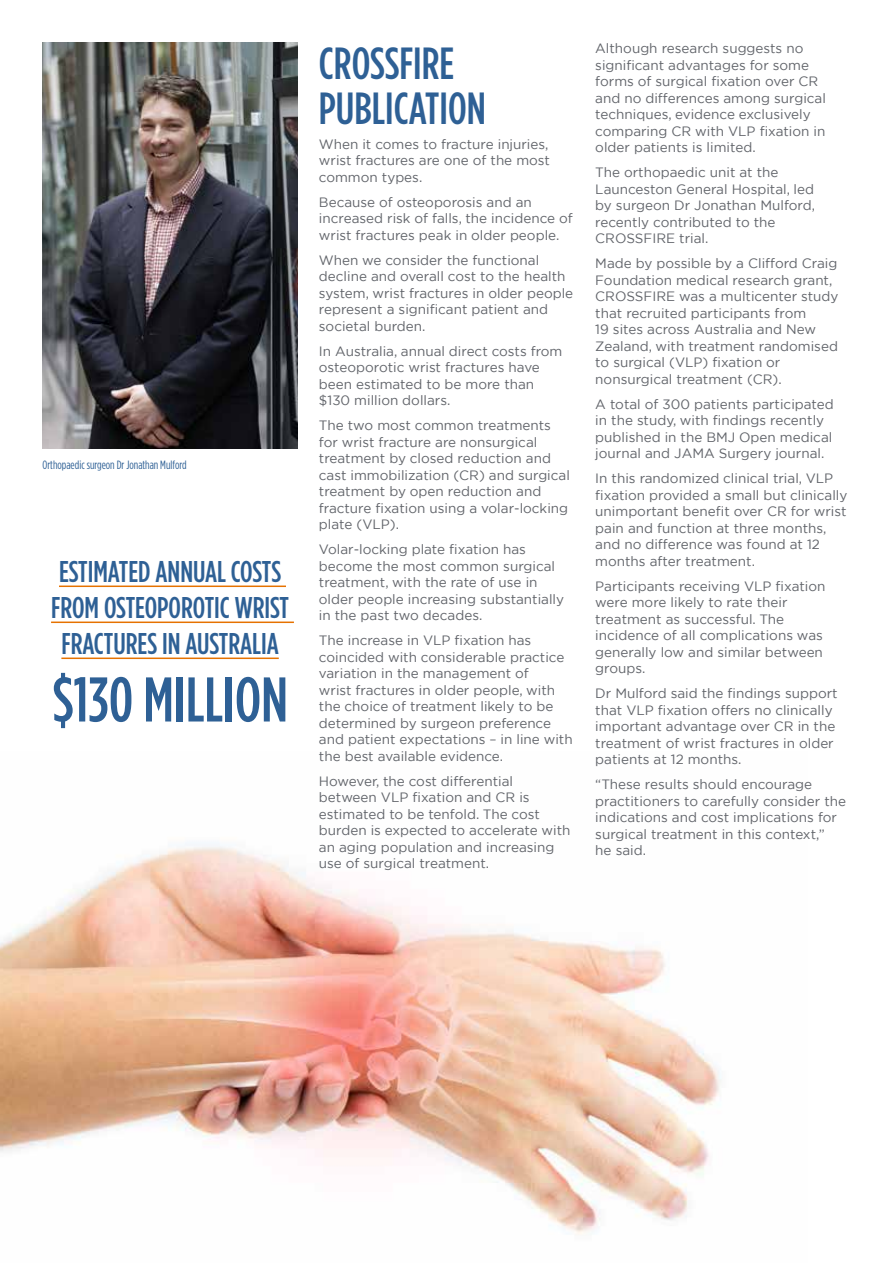
<style>
.page{position:relative;width:893px;height:1263px;background:#fff}
.page>*{position:absolute;margin:0;border:0;box-sizing:border-box;transform-origin:0 0}
.t1{font:500 63px "Gotham Condensed";color:#2e6095}
.t2{font:500 45px/45px "Gotham Condensed";color:#2e6095}
.t3{font:500 30px/36px "Gotham Condensed";color:#2e6095;text-align:center}
.t4{font:13.5px/16.5px "Gotham";color:#61646a}
.t5{font:12px "Gotham Condensed";color:#2e6095}
</style>
<div class="page">
<img style="left:0;top:842px;width:721px;height:393px">
<img style="left:43px;top:43px;width:255px;height:406px">
<hr style="left:59px;top:585px;width:227px;height:2px;background:#e67200">
<hr style="left:51px;top:621px;width:243px;height:2px;background:#e67200">
<hr style="left:61px;top:657px;width:218px;height:2px;background:#e67200">
<p class="t5" style="left:43px;top:458px;width:146px">Orthopaedic surgeon Dr Jonathan Mulford</p>
<h3 class="t3" style="left:51px;top:553px;width:240px">ESTIMATED ANNUAL COSTS<br>FROM OSTEOPOROTIC WRIST<br>FRACTURES IN AUSTRALIA</h3>
<h1 class="t1" style="left:52px;top:663px;width:237px">$130 MILLION</h1>
<h2 class="t2" style="left:319px;top:40px;width:169px">CROSSFIRE<br>PUBLICATION</h2>
<p class="t4" style="left:319px;top:135px;width:233px;text-align:justify">When it comes to fracture injuries, wrist fractures are one of the most common types.</p>
<p class="t4" style="left:319px;top:193px;width:255px">Because of osteoporosis and an increased risk of falls, the incidence of wrist fractures peak in older people.</p>
<p class="t4" style="left:319px;top:251px;width:256px">When we consider the functional decline and overall cost to the health system, wrist fractures in older people represent a significant patient and societal burden.</p>
<p class="t4" style="left:319px;top:342px;width:245px">In Australia, annual direct costs from osteoporotic wrist fractures have been estimated to be more than $130 million dollars.</p>
<p class="t4" style="left:319px;top:417px;width:252px">The two most common treatments for wrist fracture are nonsurgical treatment by closed reduction and cast immobilization (CR) and surgical treatment by open reduction and fracture fixation using a volar-locking plate (VLP).</p>
<p class="t4" style="left:319px;top:541px;width:247px">Volar-locking plate fixation has become the most common surgical treatment, with the rate of use in older people increasing substantially in the past two decades.</p>
<p class="t4" style="left:319px;top:632px;width:255px">The increase in VLP fixation has coincided with considerable practice variation in the management of<br>wrist fractures in older people, with the choice of treatment likely to be determined by surgeon preference and patient expectations – in line with the best available evidence.</p>
<p class="t4" style="left:319px;top:772px;width:253px">However, the cost differential between VLP fixation and CR is estimated to be tenfold. The cost burden is expected to accelerate with an aging population and increasing use of surgical treatment.</p>
<p class="t4" style="left:595px;top:40px;width:232px">Although research suggests no significant advantages for some forms of surgical fixation over CR and no differences among surgical techniques, evidence exclusively comparing CR with VLP fixation in older patients is limited.</p>
<p class="t4" style="left:595px;top:164px;width:221px">The orthopaedic unit at the<br>Launceston General Hospital, led by surgeon Dr Jonathan Mulford, recently contributed to the<br>CROSSFIRE trial.</p>
<p class="t4" style="left:595px;top:255px;width:245px">Made by possible by a Clifford Craig Foundation medical research grant, CROSSFIRE was a multicenter study that recruited participants from<br>19 sites across Australia and New Zealand, with treatment randomised to surgical (VLP) fixation or nonsurgical treatment (CR).</p>
<p class="t4" style="left:595px;top:395px;width:240px">A total of 300 patients participated in the study, with findings recently published in the BMJ Open medical journal and JAMA Surgery journal.</p>
<p class="t4" style="left:595px;top:470px;width:254px">In this randomized clinical trial, VLP fixation provided a small but clinically unimportant benefit over CR for wrist pain and function at three months, and no difference was found at 12 months after treatment.</p>
<p class="t4" style="left:595px;top:577px;width:232px">Participants receiving VLP fixation were more likely to rate their treatment as successful. The incidence of all complications was generally low and similar between groups.</p>
<p class="t4" style="left:595px;top:685px;width:244px">Dr Mulford said the findings support that VLP fixation offers no clinically important advantage over CR in the treatment of wrist fractures in older patients at 12 months.</p>
<p class="t4" style="left:595px;top:776px;width:252px">“These results should encourage practitioners to carefully consider the indications and cost implications for surgical treatment in this context,”<br>he said.</p>
</div>
